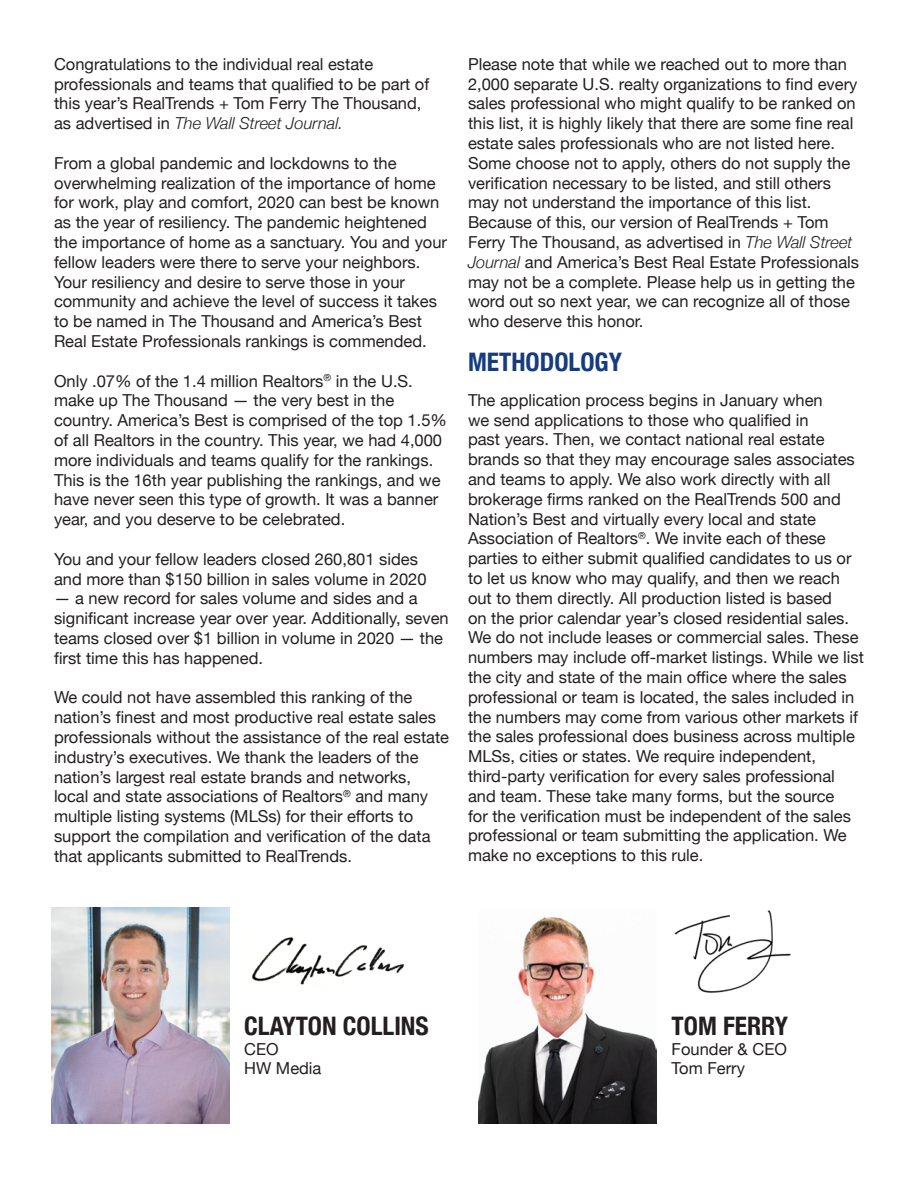
<style>
.page{position:relative;width:918px;height:1188px;background:#fff}
.page>*{position:absolute;margin:0;border:0;box-sizing:border-box;transform-origin:0 0}
.t1{font:700 condensed 25.5px "Helvetica Neue";color:#231f20}
.t2{font:700 condensed 25.5px "Helvetica Neue";color:#153c80}
.t3{font:16.5px/19.8px "Helvetica Neue";color:#231f20}
.s1{font-weight:300;font-style:italic}
</style>
<div class="page">
<img style="left:51px;top:907px;width:178px;height:216px">
<img style="left:252px;top:937px;width:153px;height:48px">
<img style="left:674px;top:910px;width:117px;height:83px">
<img style="left:479px;top:916px;width:178px;height:207px">
<p class="t3" style="left:54px;top:55px;width:377px">Congratulations to the individual real estate professionals and teams that qualified to be part of this year’s RealTrends + Tom Ferry The Thousand, as advertised in <span class="s1">The Wall Street Journal.</span></p>
<p class="t3" style="left:54px;top:154px;width:395px">From a global pandemic and lockdowns to the overwhelming realization of the importance of home for work, play and comfort, 2020 can best be known as the year of resiliency. The pandemic heightened the importance of home as a sanctuary. You and your fellow leaders were there to serve your neighbors.<br>Your resiliency and desire to serve those in your community and achieve the level of success it takes to be named in The Thousand and America’s Best Real Estate Professionals rankings is commended.</p>
<p class="t3" style="left:54px;top:372px;width:395px">Only .07% of the 1.4 million Realtors<sup>®</sup> in the U.S. make up The Thousand — the very best in the country. America’s Best is comprised of the top 1.5% of all Realtors in the country. This year, we had 4,000 more individuals and teams qualify for the rankings.<br>This is the 16th year publishing the rankings, and we have never seen this type of growth. It was a banner year, and you deserve to be celebrated.</p>
<p class="t3" style="left:54px;top:550px;width:374px">You and your fellow leaders closed 260,801 sides and more than $150 billion in sales volume in 2020</p>
<p class="t3" style="left:54px;top:589px;width:396px">— a new record for sales volume and sides and a significant increase year over year. Additionally, seven teams closed over $1 billion in volume in 2020 — the first time this has happened.</p>
<p class="t3" style="left:54px;top:688px;width:397px">We could not have assembled this ranking of the nation’s finest and most productive real estate sales professionals without the assistance of the real estate industry’s executives. We thank the leaders of the nation’s largest real estate brands and networks, local and state associations of Realtors<sup>®</sup> and many multiple listing systems (MLSs) for their efforts to support the compilation and verification of the data that applicants submitted to RealTrends.</p>
<p class="t3" style="left:468px;top:55px;width:393px">Please note that while we reached out to more than 2,000 separate U.S. realty organizations to find every sales professional who might qualify to be ranked on this list, it is highly likely that there are some fine real estate sales professionals who are not listed here.<br>Some choose not to apply, others do not supply the verification necessary to be listed, and still others may not understand the importance of this list.<br>Because of this, our version of RealTrends + Tom Ferry The Thousand, as advertised in <span class="s1">The Wall Street Journal</span> and America’s Best Real Estate Professionals may not be a complete. Please help us in getting the word out so next year, we can recognize all of those who deserve this honor.</p>
<p class="t2" style="left:468px;top:341px;width:155px">METHODOLOGY</p>
<p class="t3" style="left:468px;top:391px;width:398px">The application process begins in January when<br>we send applications to those who qualified in<br>past years. Then, we contact national real estate brands so that they may encourage sales associates and teams to apply. We also work directly with all brokerage firms ranked on the RealTrends 500 and Nation’s Best and virtually every local and state Association of Realtors<sup>®</sup>. We invite each of these parties to either submit qualified candidates to us or to let us know who may qualify, and then we reach out to them directly. All production listed is based<br>on the prior calendar year’s closed residential sales.<br>We do not include leases or commercial sales. These numbers may include off-market listings. While we list the city and state of the main office where the sales professional or team is located, the sales included in the numbers may come from various other markets if the sales professional does business across multiple MLSs, cities or states. We require independent, third-party verification for every sales professional and team. These take many forms, but the source<br>for the verification must be independent of the sales professional or team submitting the application. We make no exceptions to this rule.</p>
<p class="t1" style="left:244px;top:1005px;width:186px">CLAYTON COLLINS</p>
<p class="t3" style="left:244px;top:1040px;width:36px">CEO</p>
<p class="t3" style="left:244px;top:1060px;width:79px">HW Media</p>
<p class="t1" style="left:672px;top:1005px;width:118px">TOM FERRY</p>
<p class="t3" style="left:672px;top:1040px;width:117px">Founder &amp; CEO</p>
<p class="t3" style="left:672px;top:1060px;width:75px">Tom Ferry</p>
</div>
